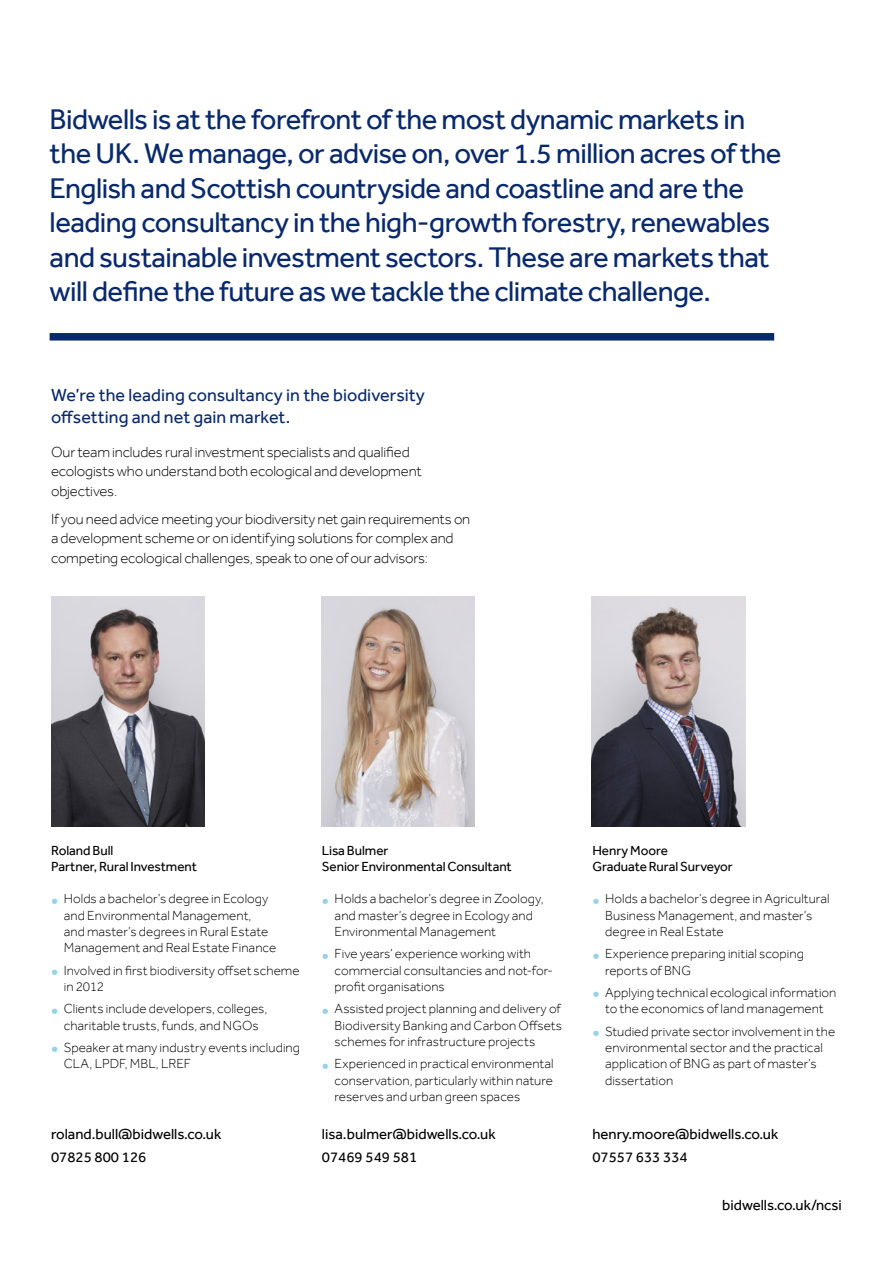
<style>
.page{position:relative;width:893px;height:1263px;background:#fff}
.page>*{position:absolute;margin:0;border:0;box-sizing:border-box;transform-origin:0 0}
.t1{font:29.25px/34.5px "Effra";letter-spacing:-.02em;color:#08296c}
.t2{font:18px/22.5px "Effra";letter-spacing:.005em;color:#08296c}
.t3{font:300 15px/19.5px "Effra";letter-spacing:-.01em;color:#000}
.t4{font:15px/22.5px "Effra";color:#000}
.t5{font:300 13.5px/16.2px "Effra";letter-spacing:.005em;color:#000}
.t6{font:13.5px/16.2px "Effra";letter-spacing:-.005em;color:#000}
.s1{font-weight:700;font-size:18.75px;color:#98d2e7}
</style>
<div class="page">
<img style="left:51px;top:596px;width:153px;height:230px">
<img style="left:321px;top:596px;width:154px;height:230px">
<img style="left:592px;top:596px;width:153px;height:230px">
<div style="left:50px;top:333px;width:724px;height:8px;background:#08296c"></div>
<p class="t1" style="left:50px;top:101px;width:733px">Bidwells is at the forefront of the most dynamic markets in the UK. We manage, or advise on, over 1.5 million acres of the English and Scottish countryside and coastline and are the leading consultancy in the high-growth forestry, renewables and sustainable investment sectors. These are markets that will define the future as we tackle the climate challenge.</p>
<h2 class="t2" style="left:51px;top:383px;width:375px">We’re the leading consultancy in the biodiversity offsetting and net gain market.</h2>
<p class="t3" style="left:51px;top:442px;width:372px">Our team includes rural investment specialists and qualified ecologists who understand both ecological and development objectives.</p>
<p class="t3" style="left:51px;top:509px;width:421px">If you need advice meeting your biodiversity net gain requirements on a development scheme or on identifying solutions for complex and competing ecological challenges, speak to one of our advisors:</p>
<p class="t6" style="left:51px;top:842px;width:147px">Roland Bull<br>Partner, Rural Investment</p>
<p class="t5" style="left:64px;top:891px;width:214px;text-indent:-13px"><span class="s1">•</span> Holds a bachelor’s degree in Ecology and Environmental Management,<br>and master’s degrees in Rural Estate Management and Real Estate Finance</p>
<p class="t5" style="left:64px;top:962px;width:237px;text-indent:-13px"><span class="s1">•</span> Involved in first biodiversity offset scheme in 2012</p>
<p class="t5" style="left:51px;top:1001px;width:218px;text-align:center"><span class="s1">•</span> Clients include developers, colleges, charitable trusts, funds, and NGOs</p>
<p class="t5" style="left:64px;top:1039px;width:238px;text-indent:-13px"><span class="s1">•</span> Speaker at many industry events including<br>CLA, LPDF, MBL, LREF</p>
<p class="t6" style="left:322px;top:842px;width:191px">Lisa Bulmer<br>Senior Environmental Consultant</p>
<p class="t5" style="left:335px;top:891px;width:210px;text-indent:-13px"><span class="s1">•</span> Holds a bachelor’s degree in Zoology, and master’s degree in Ecology and<br>Environmental Management</p>
<p class="t5" style="left:335px;top:946px;width:220px;text-indent:-13px"><span class="s1">•</span> Five years’ experience working with commercial consultancies and not-for&shy;profit organisations</p>
<p class="t5" style="left:335px;top:1001px;width:229px;text-align:justify;text-indent:-13px"><span class="s1">•</span> Assisted project planning and delivery of Biodiversity Banking and Carbon Offsets schemes for infrastructure projects</p>
<p class="t5" style="left:335px;top:1055px;width:220px;text-align:justify;text-indent:-13px"><span class="s1">•</span> Experienced in practical environmental conservation, particularly within nature reserves and urban green spaces</p>
<p class="t6" style="left:592px;top:842px;width:142px">Henry Moore<br>Graduate Rural Surveyor</p>
<p class="t5" style="left:605px;top:891px;width:226px;text-indent:-13px"><span class="s1">•</span> Holds a bachelor’s degree in Agricultural<br>Business Management, and master’s degree in Real Estate</p>
<p class="t5" style="left:605px;top:946px;width:200px;text-indent:-13px"><span class="s1">•</span> Experience preparing initial scoping reports of BNG</p>
<p class="t5" style="left:592px;top:984px;width:246px;text-align:center"><span class="s1">•</span> Applying technical ecological information to the economics of land management</p>
<p class="t5" style="left:605px;top:1023px;width:232px;text-indent:-13px"><span class="s1">•</span> Studied private sector involvement in the environmental sector and the practical application of BNG as part of master’s dissertation</p>
<p class="t4" style="left:51px;top:1123px;width:172px">roland.bull@bidwells.co.uk<br>07825 800 126</p>
<p class="t4" style="left:322px;top:1123px;width:175px">lisa.bulmer@bidwells.co.uk<br>07469 549 581</p>
<p class="t4" style="left:592px;top:1123px;width:188px">henry.moore@bidwells.co.uk<br>07557 633 334</p>
<p class="t4" style="left:722px;top:1193px;width:121px">bidwells.co.uk/ncsi</p>
</div>
